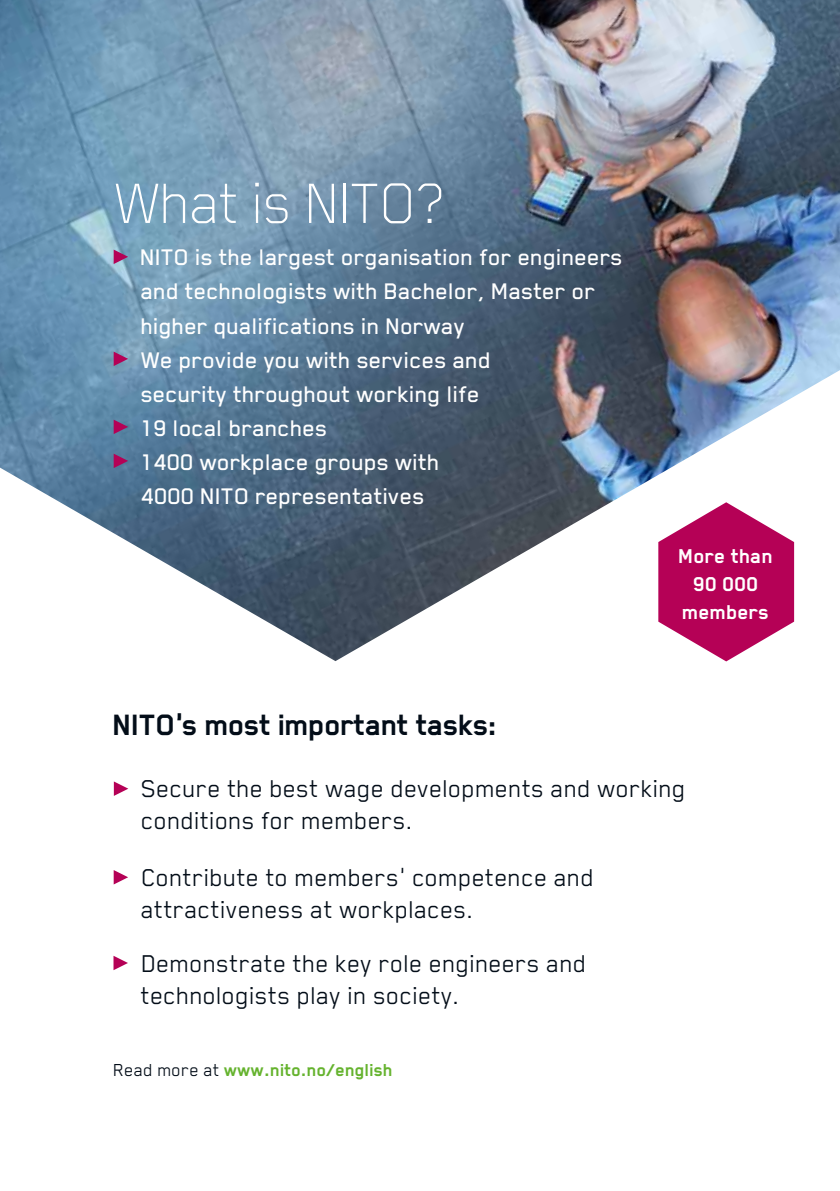
<style>
.page{position:relative;width:840px;height:1191px;background:#fff}
.page>*{position:absolute;margin:0;border:0;box-sizing:border-box;transform-origin:0 0}
.t1{font:100 66px "Blender";letter-spacing:-.02em;color:#fff}
.t2{font:700 34px "Blender";letter-spacing:-.02em;color:#030d18}
.t3{font:28px/32px "Blender";color:#030d18}
.t4{font:500 26px/34px "Blender";color:#fff}
.t5{font:700 23.2px/28.2px "Blender";color:#fff;text-align:center}
.t6{font:700 20px "Blender";color:#65b32e}
.s1{font-weight:400;color:#030d18}
</style>
<div class="page">
<img style="left:0;top:0;width:839px;height:661px">
<svg style="left:114px;top:781px;width:14px;height:15px"></svg>
<svg style="left:113px;top:955px;width:15px;height:15px"></svg>
<svg style="left:114px;top:870px;width:14px;height:14px"></svg>
<svg style="left:114px;top:249px;width:14px;height:15px"></svg>
<svg style="left:114px;top:351px;width:14px;height:15px"></svg>
<svg style="left:114px;top:419px;width:14px;height:15px"></svg>
<svg style="left:114px;top:453px;width:14px;height:15px"></svg>
<svg style="left:658px;top:502px;width:135px;height:159px"></svg>
<h1 class="t1" style="left:113px;top:165px;width:334px">What is NITO?</h1>
<p class="t4" style="left:141px;top:240px;width:484px">NITO is the largest organisation for engineers and technologists with Bachelor, Master or higher qualifications in Norway<br>We provide you with services and<br>security throughout working life<br>19 local branches<br>1400 workplace groups with<br>4000 NITO representatives</p>
<h2 class="t2" style="left:114px;top:706px;width:386px">NITO’s most important tasks:</h2>
<p class="t5" style="left:678px;top:541px;width:96px">More than<br>90 000 members</p>
<p class="t3" style="left:142px;top:771px;width:546px">Secure the best wage developments and working conditions for members.</p>
<p class="t3" style="left:142px;top:860px;width:454px">Contribute to members’ competence and attractiveness at workplaces.</p>
<p class="t3" style="left:141px;top:946px;width:447px">Demonstrate the key role engineers and technologists play in society.</p>
<p class="t6" style="left:114px;top:1059px;width:281px"><span class="s1">Read more at</span> www.nito.no/english</p>
</div>
